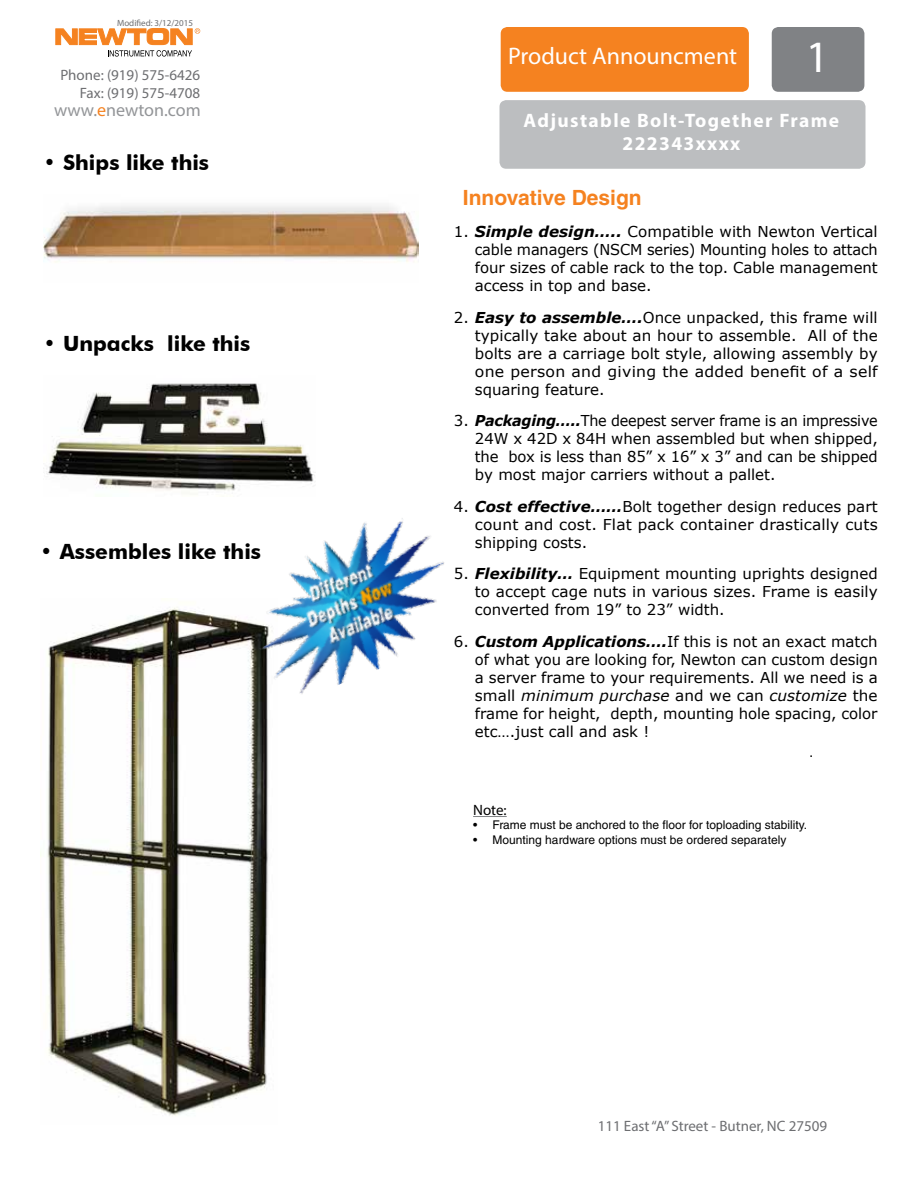
<style>
.page{position:relative;width:918px;height:1188px;background:#fff}
.page>*{position:absolute;margin:0;border:0;box-sizing:border-box;transform-origin:0 0}
.t1{font:45px "Myriad Pro";color:#fff}
.t2{font:24px "Myriad Pro";color:#fff}
.t3{font:700 21px "Futura BT";color:#000}
.t4{font:700 21px "Helvetica";color:#f58220}
.t5{font:700 19.5px/23.4px "Myriad Pro";letter-spacing:.07em;color:#fff;text-align:center}
.t6{font:18px "Myriad Pro";color:#939598}
.t7{font:15px/18px "Verdana";color:#000;text-align:justify}
.t8{font:15px/18px "Myriad Pro";color:#6d6e71;text-align:right}
.t9{font:15px "Myriad Pro";color:#000}
.t10{font:12px "Helvetica";color:#000}
.t11{font:9px "Myriad Pro";color:#6d6e71}
.s1{color:#f58220}
.s2{font-weight:700;font-style:italic}
.s3{font-style:italic}
</style>
<div class="page">
<div style="left:772px;top:27px;width:92px;height:65px;background:#808285;border-radius:7px"></div>
<div style="left:501px;top:27px;width:248px;height:65px;background:#f58220;border-radius:7px"></div>
<svg style="left:55px;top:28px;width:145px;height:29px"></svg>
<div style="left:500px;top:100px;width:366px;height:69px;background:#bcbec0;border-radius:7px"></div>
<img style="left:40px;top:607px;width:229px;height:509px">
<img style="left:189px;top:518px;width:255px;height:200px">
<img style="left:44px;top:205px;width:374px;height:58px">
<img style="left:46px;top:383px;width:269px;height:108px">
<hr style="left:473px;top:816px;width:34px;height:1px;background:#808285">
<p class="t11" style="left:117px;top:18px;width:77px">Modified: 3/12/2015</p>
<p class="t8" style="left:60px;top:66px;width:141px">Phone: (919) 575-6426<br>Fax: (919) 575-4708</p>
<p class="t6" style="left:54px;top:99px;width:148px">www.<span class="s1">e</span>newton.com</p>
<h3 class="t3" style="left:44px;top:150px;width:167px">• Ships like this</h3>
<h3 class="t3" style="left:44px;top:330px;width:208px">• Unpacks like this</h3>
<h3 class="t3" style="left:40px;top:538px;width:222px">• Assembles like this</h3>
<h2 class="t2" style="left:508px;top:41px;width:230px">Product Announcment</h2>
<h1 class="t1" style="left:806px;top:29px;width:25px">1</h1>
<h3 class="t5" style="left:524px;top:108px;width:317px">Adjustable Bolt-Together Frame<br>222343xxxx</h3>
<h3 class="t4" style="left:463px;top:185px;width:180px">Innovative Design</h3>
<p class="t7" style="left:475px;top:222px;width:404px;text-indent:-21px">1. <span class="s2">Simple design…..</span> Compatible with Newton Vertical cable managers (NSCM series) Mounting holes to attach four sizes of cable rack to the top. Cable management access in top and base.</p>
<p class="t7" style="left:475px;top:308px;width:404px;text-indent:-21px">2. <span class="s2">Easy to assemble….</span>Once unpacked, this frame will typically take about an hour to assemble. All of the bolts are a carriage bolt style, allowing assembly by one person and giving the added benefit of a self squaring feature.</p>
<p class="t7" style="left:475px;top:411px;width:404px;text-indent:-21px">3. <span class="s2">Packaging…..</span>The deepest server frame is an impressive 24W x 42D x 84H when assembled but when shipped, the box is less than 85” x 16” x 3” and can be shipped by most major carriers without a pallet.</p>
<p class="t7" style="left:475px;top:497px;width:404px;text-indent:-21px">4. <span class="s2">Cost effective……</span>Bolt together design reduces part count and cost. Flat pack container drastically cuts shipping costs.</p>
<p class="t7" style="left:475px;top:564px;width:404px;text-indent:-21px">5. <span class="s2">Flexibility…</span> Equipment mounting uprights designed to accept cage nuts in various sizes. Frame is easily converted from 19” to 23” width.</p>
<p class="t7" style="left:475px;top:632px;width:404px;text-indent:-21px">6. <span class="s2">Custom Applications….</span>If this is not an exact match of what you are looking for, Newton can custom design a server frame to your requirements. All we need is a small <span class="s3">minimum purchase</span> and we can <span class="s3">customize</span> the frame for height, depth, mounting hole spacing, color etc….just call and ask !</p>
<p class="t9" style="left:473px;top:801px;width:35px">Note:</p>
<p class="t10" style="left:473px;top:818px;width:335px">• Frame must be anchored to the floor for toploading stability.</p>
<p class="t10" style="left:473px;top:833px;width:315px">• Mounting hardware options must be ordered separately</p>
<p class="t8" style="left:598px;top:1116px;width:231px">111 East “A” Street - Butner, NC 27509</p>
</div>
